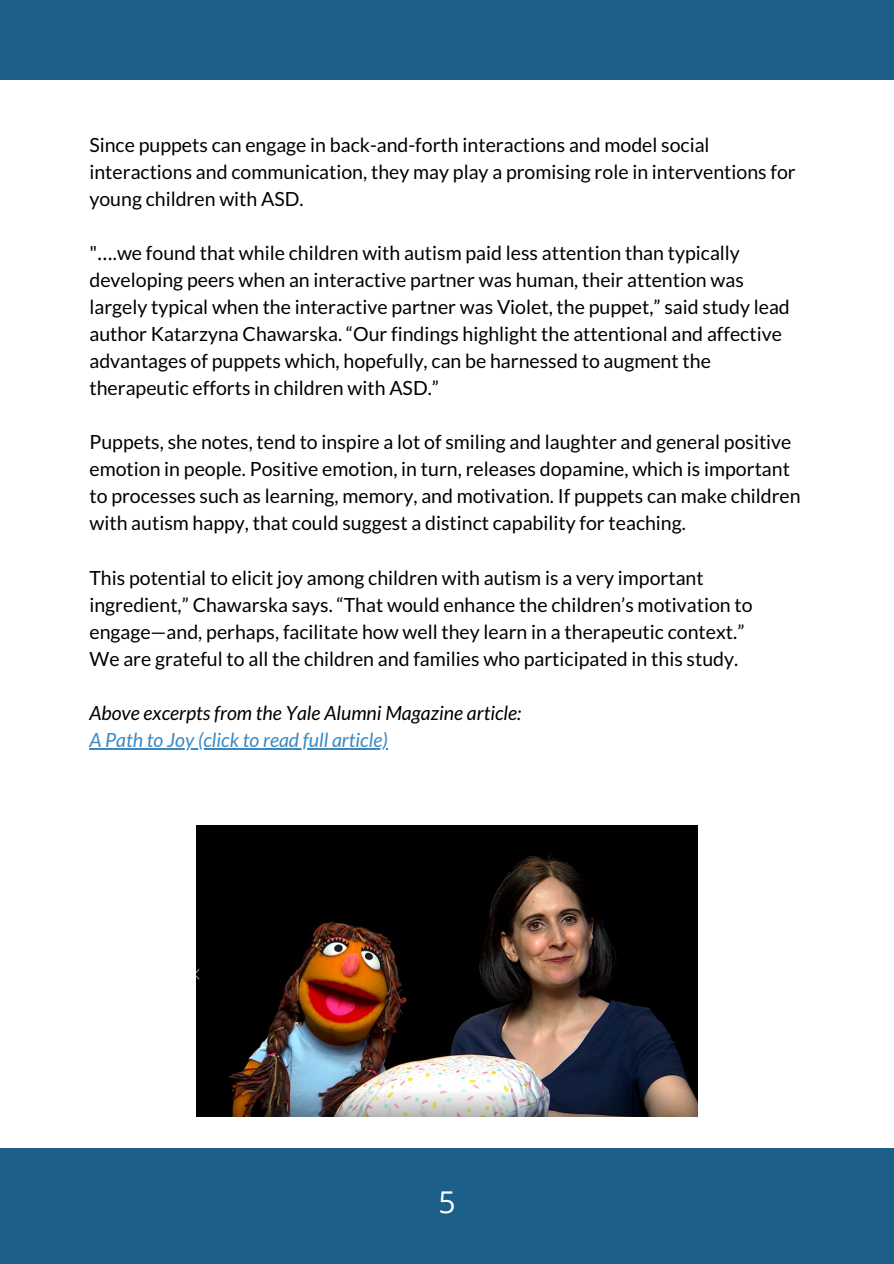
<style>
.page{position:relative;width:894px;height:1264px;background:#fff}
.page>*{position:absolute;margin:0;border:0;box-sizing:border-box;transform-origin:0 0}
.t1{font:30px "Open Sans";color:#fff}
.t2{font:19.5px/27px "Lato";color:#000}
.t3{font:italic 19.5px "Lato";color:#000}
.t4{font:italic 19.5px "Lato";color:#3b88c3}
.s1{font-family:"Noto Sans Gurmukhi"}
</style>
<div class="page">
<div style="left:0;top:0;width:893px;height:80px;background:#1c5f88"></div>
<div style="left:0;top:1148px;width:893px;height:115px;background:#1c5f88"></div>
<img style="left:196px;top:826px;width:501px;height:290px">
<hr style="left:89px;top:748px;width:109px;height:1px;background:#3b88c3">
<hr style="left:198px;top:748px;width:189px;height:1px;background:#3b88c3">
<p class="t2" style="left:89px;top:131px;width:707px">Since puppets can engage in back-and-forth interactions and model social interactions and communication, they may play a promising role in interventions for young children with ASD.</p>
<p class="t2" style="left:89px;top:239px;width:701px">"<span class="s1">…</span>.we found that while children with autism paid less attention than typically developing peers when an interactive partner was human, their attention was largely typical when the interactive partner was Violet, the puppet,” said study lead author Katarzyna Chawarska. “Our findings highlight the attentional and affective advantages of puppets which, hopefully, can be harnessed to augment the therapeutic efforts in children with ASD.”</p>
<p class="t2" style="left:89px;top:428px;width:712px">Puppets, she notes, tend to inspire a lot of smiling and laughter and general positive emotion in people. Positive emotion, in turn, releases dopamine, which is important to processes such as learning, memory, and motivation. If puppets can make children with autism happy, that could suggest a distinct capability for teaching.</p>
<p class="t2" style="left:89px;top:563px;width:664px">This potential to elicit joy among children with autism is a very important ingredient,” Chawarska says. “That would enhance the children’s motivation to engage—and, perhaps, facilitate how well they learn in a therapeutic context.”</p>
<p class="t2" style="left:89px;top:645px;width:650px">We are grateful to all the children and families who participated in this study.</p>
<p class="t3" style="left:89px;top:700px;width:433px">Above excerpts from the Yale Alumni Magazine article:</p>
<p class="t4" style="left:89px;top:727px;width:300px">A Path to Joy (click to read full article)</p>
<p class="t1" style="left:438px;top:1181px;width:19px">5</p>
</div>
